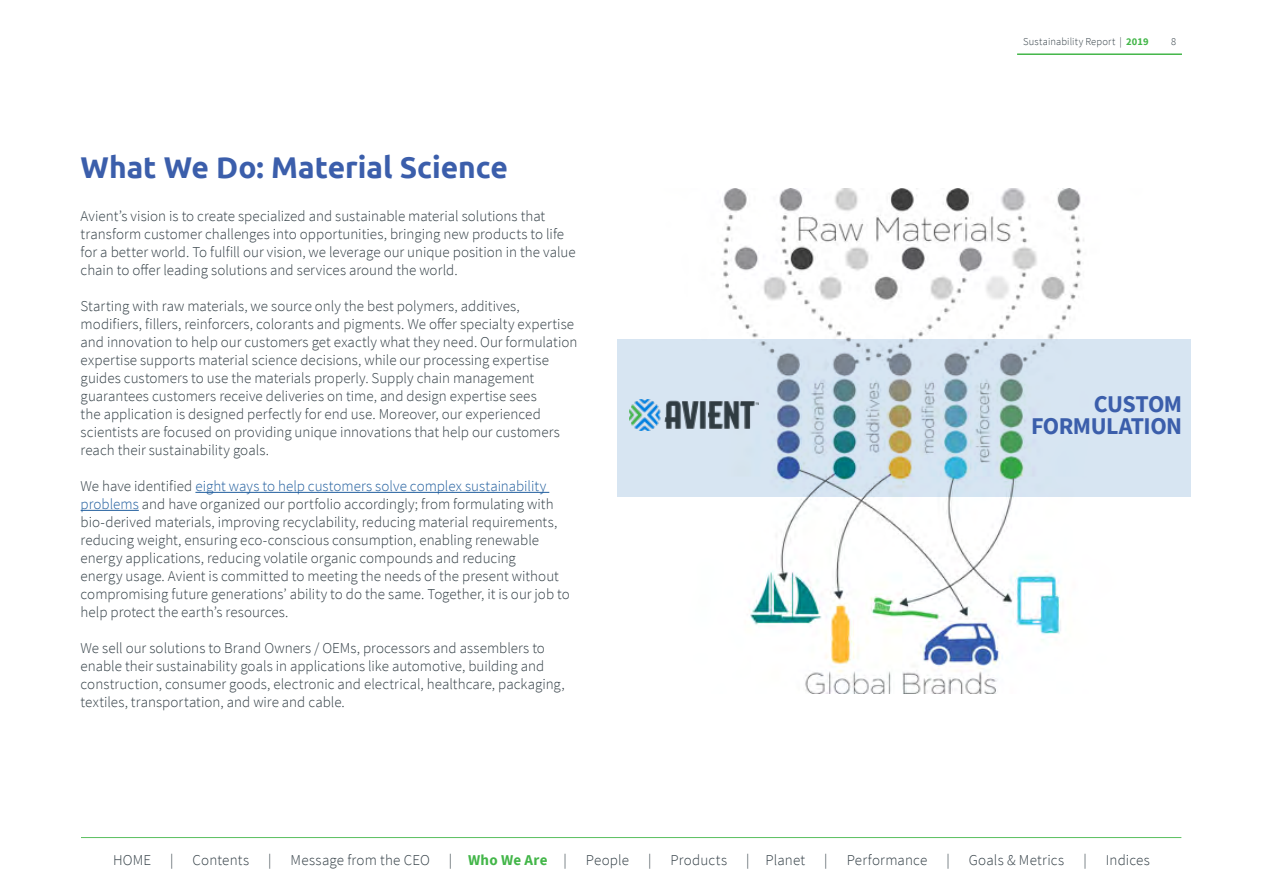
<style>
.page{position:relative;width:1263px;height:893px;background:#fff}
.page>*{position:absolute;margin:0;border:0;box-sizing:border-box;transform-origin:0 0}
.Heading{font:700 30px "Ubuntu";color:#3b5eab}
.subhead{font:700 24px "Source Sans Pro";letter-spacing:-.025em;color:#3b5eab}
.main_copy{font:300 15px/18px "Source Sans Pro";color:#313d44}
.t1{font:700 15px "Source Sans Pro";letter-spacing:.02em;color:#43b649}
.t2{font:300 10.5px "Source Sans Pro";letter-spacing:.015em;color:#313d44}
.s1{color:#215e9e}
.s2{font-weight:700;color:#43b649}
.s3{font-weight:300;color:#313d44}
</style>
<div class="page">
<hr style="left:195px;top:492px;width:354px;height:1px;background:#215e9e">
<hr style="left:81px;top:510px;width:58px;height:1px;background:#215e9e">
<img style="left:617px;top:188px;width:467px;height:505px">
<svg style="left:618px;top:339px;width:573px;height:158px;background:#c7d8e3"></svg>
<img style="left:629px;top:400px;width:129px;height:30px">
<hr style="left:81px;top:837px;width:1100px;height:1px;background:#43b649">
<hr style="left:1017px;top:53px;width:165px;height:2px;background:#43b649">
<p class="Heading" style="left:81px;top:150px;width:429px">What We Do: Material Science</p>
<p class="main_copy" style="left:81px;top:207px;width:497px">Avient’s vision is to create specialized and sustainable material solutions that transform customer challenges into opportunities, bringing new products to life for a better world. To fulfill our vision, we leverage our unique position in the value chain to offer leading solutions and services around the world.</p>
<p class="main_copy" style="left:81px;top:297px;width:498px">Starting with raw materials, we source only the best polymers, additives, modifiers, fillers, reinforcers, colorants and pigments. We offer specialty expertise and innovation to help our customers get exactly what they need. Our formulation expertise supports material science decisions, while our processing expertise guides customers to use the materials properly. Supply chain management guarantees customers receive deliveries on time, and design expertise sees<br>the application is designed perfectly for end use. Moreover, our experienced scientists are focused on providing unique innovations that help our customers reach their sustainability goals.</p>
<p class="main_copy" style="left:81px;top:477px;width:491px">We have identified <span class="s1">eight ways to help customers solve complex sustainability problems</span> and have organized our portfolio accordingly; from formulating with bio-derived materials, improving recyclability, reducing material requirements, reducing weight, ensuring eco-conscious consumption, enabling renewable energy applications, reducing volatile organic compounds and reducing<br>energy usage. Avient is committed to meeting the needs of the present without compromising future generations’ ability to do the same. Together, it is our job to help protect the earth’s resources.</p>
<p class="main_copy" style="left:81px;top:639px;width:485px">We sell our solutions to Brand Owners / OEMs, processors and assemblers to enable their sustainability goals in applications like automotive, building and construction, consumer goods, electronic and electrical, healthcare, packaging, textiles, transportation, and wire and cable.</p>
<p class="t2" style="left:1023px;top:36px;width:127px">Sustainability Report | <span class="s2">2019</span></p>
<p class="t2" style="left:1171px;top:36px;width:7px">8</p>
<p class="subhead" style="left:1094px;top:388px;width:90px">CUSTOM</p>
<p class="subhead" style="left:1031px;top:410px;width:153px">FORMULATION</p>
<p class="main_copy" style="left:113px;top:851px;width:40px">HOME</p>
<p class="main_copy" style="left:170px;top:851px;width:5px">|</p>
<p class="main_copy" style="left:193px;top:851px;width:58px">Contents</p>
<p class="main_copy" style="left:268px;top:851px;width:5px">|</p>
<p class="main_copy" style="left:291px;top:851px;width:141px">Message from the CEO</p>
<p class="t1" style="left:449px;top:850px;width:119px"><span class="s3">|</span> Who We Are <span class="s3">|</span></p>
<p class="main_copy" style="left:586px;top:851px;width:45px">People</p>
<p class="main_copy" style="left:648px;top:851px;width:5px">|</p>
<p class="main_copy" style="left:671px;top:851px;width:58px">Products</p>
<p class="main_copy" style="left:746px;top:851px;width:60px">| Planet</p>
<p class="main_copy" style="left:824px;top:851px;width:5px">|</p>
<p class="main_copy" style="left:847px;top:851px;width:82px">Performance</p>
<p class="main_copy" style="left:946px;top:851px;width:5px">|</p>
<p class="main_copy" style="left:969px;top:851px;width:97px">Goals &amp; Metrics</p>
<p class="main_copy" style="left:1083px;top:851px;width:5px">|</p>
<p class="main_copy" style="left:1106px;top:851px;width:46px">Indices</p>
</div>
